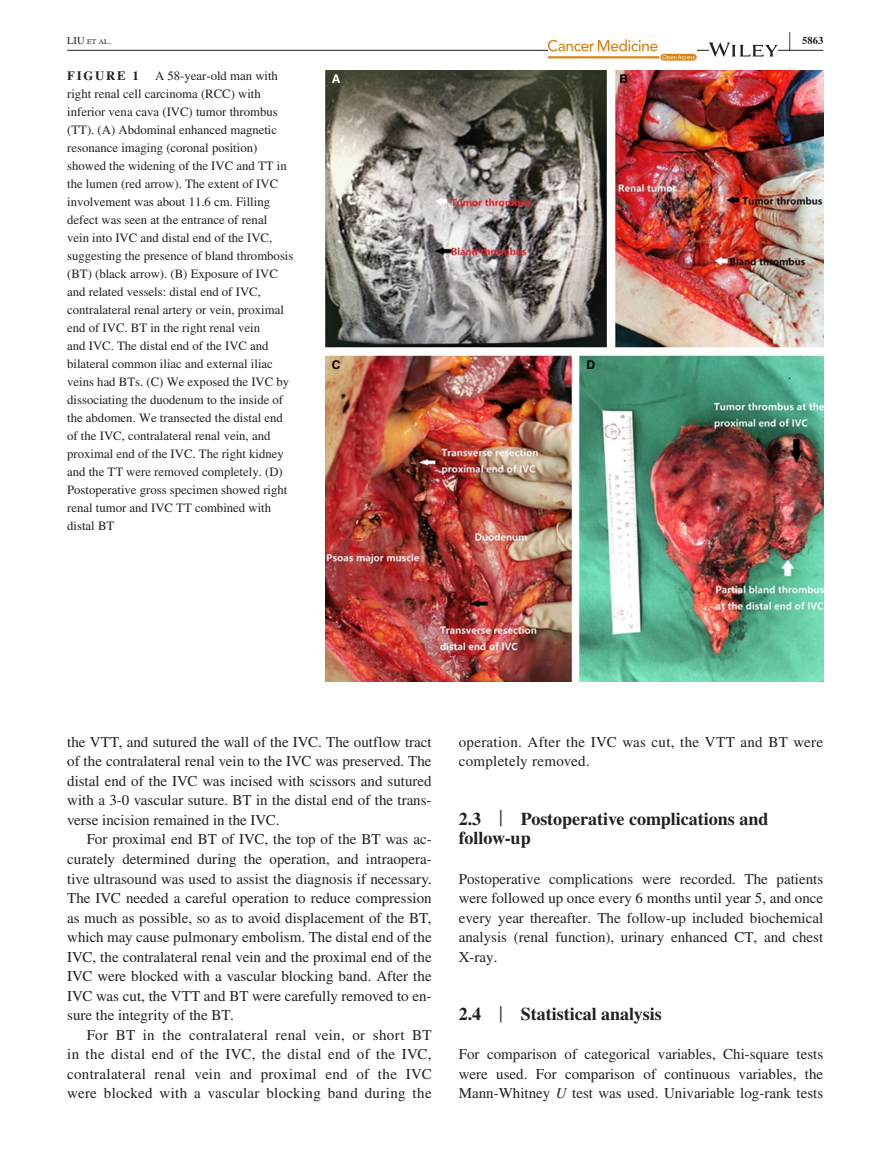
<style>
.page{position:relative;width:893px;height:1174px;background:#fff}
.page>*{position:absolute;margin:0;border:0;box-sizing:border-box;transform-origin:0 0}
.t1{font:700 25.95px "STIX";color:#231f20;scale:.36 1}
.t2{font:700 18px/19.5px "STIX";color:#231f20}
.t3{font:15px/19.5px "STIX";color:#231f20;text-align:justify}
.t4{font:15px/19.5px "STIX";letter-spacing:.02em;color:#231f20}
.t5{font:12.75px/18px "STIX";color:#231f20}
.t6{font:700 12.75px "STIX";letter-spacing:.14em;color:#231f20}
.t7{font:700 12px "Helvetica";color:#000}
.t8{font:700 12px "Helvetica";color:#fff}
.t9{font:10.5px "STIX";color:#231f20}
.t10{font:700 10.5px "STIX";color:#231f20}
.s1{font-size:7.35px}
.s2{font-weight:400;font-size:23.7px}
.s3{font-style:italic}
</style>
<div class="page">
<hr style="left:67px;top:50px;width:756px;height:1px;background:#231f20">
<svg style="left:548px;top:39px;width:149px;height:22px"></svg>
<svg style="left:709px;top:42px;width:69px;height:15px"></svg>
<img style="left:326px;top:70px;width:497px;height:611px">
<h1 class="t1" style="left:789px;top:26px;width:7px">|</h1>
<p class="t9" style="left:67px;top:33px;width:46px">LIU <span class="s1">et al</span>.</p>
<p class="t10" style="left:802px;top:34px;width:22px">5863</p>
<p class="t6" style="left:67px;top:68px;width:73px">FIGURE 1</p>
<p class="t5" style="left:67px;top:67px;width:228px;text-indent:88px">A 58-year-old man with right renal cell carcinoma (RCC) with inferior vena cava (IVC) tumor thrombus (TT). (A) Abdominal enhanced magnetic resonance imaging (coronal position) showed the widening of the IVC and TT in the lumen (red arrow). The extent of IVC involvement was about 11.6 cm. Filling defect was seen at the entrance of renal<br>vein into IVC and distal end of the IVC, suggesting the presence of bland thrombosis (BT) (black arrow). (B) Exposure of IVC and related vessels: distal end of IVC, contralateral renal artery or vein, proximal end of IVC. BT in the right renal vein<br>and IVC. The distal end of the IVC and bilateral common iliac and external iliac veins had BTs. (C) We exposed the IVC by dissociating the duodenum to the inside of the abdomen. We transected the distal end of the IVC, contralateral renal vein, and proximal end of the IVC. The right kidney and the TT were removed completely. (D)<br>Postoperative gross specimen showed right renal tumor and IVC TT combined with distal BT</p>
<p class="t8" style="left:332px;top:72px;width:10px">A</p>
<p class="t7" style="left:332px;top:357px;width:10px">C</p>
<p class="t7" style="left:586px;top:357px;width:10px">D</p>
<p class="t7" style="left:620px;top:72px;width:10px">B</p>
<p class="t3" style="left:67px;top:733px;width:366px">the VTT, and sutured the wall of the IVC. The outflow tract of the contralateral renal vein to the IVC was preserved. The distal end of the IVC was incised with scissors and sutured with a 3-0 vascular suture. BT in the distal end of the trans&shy;verse incision remained in the IVC.</p>
<p class="t3" style="left:67px;top:830px;width:366px;text-indent:20px">For proximal end BT of IVC, the top of the BT was ac&shy;curately determined during the operation, and intraopera&shy;tive ultrasound was used to assist the diagnosis if necessary.<br>The IVC needed a careful operation to reduce compression as much as possible, so as to avoid displacement of the BT, which may cause pulmonary embolism. The distal end of the IVC, the contralateral renal vein and the proximal end of the IVC were blocked with a vascular blocking band. After the IVC was cut, the VTT and BT were carefully removed to en&shy;sure the integrity of the BT.</p>
<p class="t3" style="left:67px;top:1025px;width:366px;text-indent:20px">For BT in the contralateral renal vein, or short BT in the distal end of the IVC, the distal end of the IVC, contralateral renal vein and proximal end of the IVC were blocked with a vascular blocking band during the</p>
<p class="t4" style="left:459px;top:733px;width:366px">operation. After the IVC was cut, the VTT and BT were completely removed.</p>
<p class="t2" style="left:459px;top:809px;width:311px">2.3 <span class="s2">|</span> Postoperative complications and follow-up</p>
<p class="t3" style="left:459px;top:869px;width:366px">Postoperative complications were recorded. The patients were followed up once every 6 months until year 5, and once every year thereafter. The follow-up included biochemical analysis (renal function), urinary enhanced CT, and chest X-ray.</p>
<p class="t2" style="left:459px;top:1004px;width:204px">2.4 <span class="s2">|</span> Statistical analysis</p>
<p class="t3" style="left:459px;top:1045px;width:366px">For comparison of categorical variables, Chi-square tests were used. For comparison of continuous variables, the Mann-Whitney <span class="s3">U</span> test was used. Univariable log-rank tests</p>
</div>
